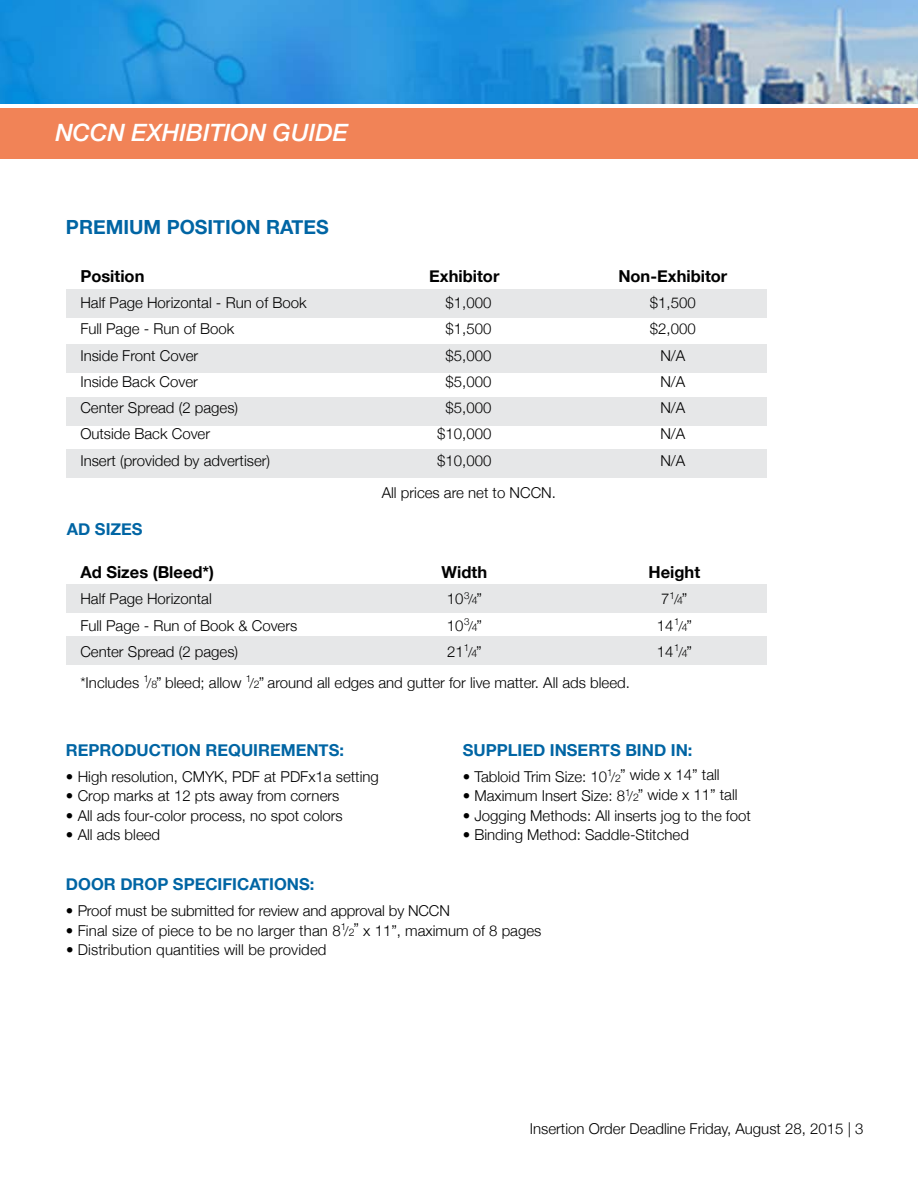
<style>
.page{position:relative;width:918px;height:1188px;background:#fff}
.page>*{position:absolute;margin:0;border:0;box-sizing:border-box;transform-origin:0 0}
.t1{font:italic 500 24px "Helvetica Neue LT Std";color:#fff}
.t2{font:700 19.5px "Helvetica Neue";color:#0065a4}
.t3{font:700 16.5px "Helvetica Neue";color:#0065a4}
.t4{font:700 16.5px "Helvetica Neue";color:#000}
.t5{font:300 15px "Helvetica Neue";color:#000}
.s1{font-size:13.5px}
.s2{font-size:10.5px}
</style>
<div class="page">
<img style="left:0;top:0;width:918px;height:104px">
<div style="left:67px;top:289px;width:700px;height:29px;background:#e6e7e8"></div>
<div style="left:66px;top:344px;width:700px;height:28px;background:#e6e7e8"></div>
<div style="left:66px;top:397px;width:700px;height:28px;background:#e6e7e8"></div>
<div style="left:66px;top:450px;width:700px;height:28px;background:#e6e7e8"></div>
<div style="left:66px;top:584px;width:700px;height:29px;background:#e6e7e8"></div>
<div style="left:66px;top:636px;width:700px;height:29px;background:#e6e7e8"></div>
<div style="left:0;top:108px;width:918px;height:50px;background:#f18357"></div>
<h1 class="t1" style="left:56px;top:118px;width:234px">NCCN EXHIBITION GUIDE</h1>
<h2 class="t2" style="left:66px;top:212px;width:264px">PREMIUM POSITION RATES</h2>
<p class="t4" style="left:80px;top:263px;width:66px">POSITION</p>
<p class="t4" style="left:429px;top:263px;width:137px">EXHIBITOR N</p>
<p class="t4" style="left:631px;top:263px;width:98px">ON-EXHIBITOR</p>
<p class="t5" style="left:80px;top:291px;width:228px">Half Page Horizontal - Run of Book</p>
<p class="t5" style="left:446px;top:291px;width:47px">$1,000</p>
<p class="t5" style="left:650px;top:291px;width:47px">$1,500</p>
<p class="t5" style="left:80px;top:317px;width:155px">Full Page - Run of Book</p>
<p class="t5" style="left:446px;top:317px;width:47px">$1,500</p>
<p class="t5" style="left:650px;top:317px;width:47px">$2,000</p>
<p class="t5" style="left:80px;top:343px;width:119px">Inside Front Cover</p>
<p class="t5" style="left:446px;top:343px;width:47px">$5,000</p>
<p class="t5" style="left:660px;top:343px;width:27px">N/A</p>
<p class="t5" style="left:80px;top:369px;width:119px">Inside Back Cover</p>
<p class="t5" style="left:446px;top:369px;width:47px">$5,000</p>
<p class="t5" style="left:660px;top:369px;width:27px">N/A</p>
<p class="t5" style="left:80px;top:396px;width:159px">Center Spread (2 pages)</p>
<p class="t5" style="left:446px;top:396px;width:47px">$5,000</p>
<p class="t5" style="left:660px;top:396px;width:27px">N/A</p>
<p class="t5" style="left:80px;top:422px;width:131px">Outside Back Cover</p>
<p class="t5" style="left:437px;top:422px;width:56px">$10,000</p>
<p class="t5" style="left:660px;top:422px;width:27px">N/A</p>
<p class="t5" style="left:80px;top:448px;width:191px">Insert (provided by advertiser)</p>
<p class="t5" style="left:437px;top:448px;width:56px">$10,000</p>
<p class="t5" style="left:660px;top:448px;width:27px">N/A</p>
<p class="t5" style="left:382px;top:480px;width:176px">All prices are net to NCCN.</p>
<p class="t3" style="left:67px;top:516px;width:77px">AD SIZES</p>
<p class="t4" style="left:80px;top:559px;width:159px">AD SIZES (BLEED*) W</p>
<p class="t4" style="left:457px;top:559px;width:31px">IDTH</p>
<p class="t4" style="left:649px;top:559px;width:53px">HEIGHT</p>
<p class="t5" style="left:80px;top:587px;width:133px">Half Page Horizontal</p>
<p class="t5" style="left:447px;top:587px;width:37px">10 <sup>3</sup><span class="s1">/</span><span class="s2">4</span>”</p>
<p class="t5" style="left:661px;top:587px;width:28px">7<sup>1</sup><span class="s1">/</span><span class="s2">4</span>”</p>
<p class="t5" style="left:80px;top:613px;width:219px">Full Page - Run of Book &amp; Covers</p>
<p class="t5" style="left:447px;top:613px;width:37px">10 <sup>3</sup><span class="s1">/</span><span class="s2">4</span>”</p>
<p class="t5" style="left:657px;top:613px;width:37px">14 <sup>1</sup><span class="s1">/</span><span class="s2">4</span>”</p>
<p class="t5" style="left:80px;top:639px;width:159px">Center Spread (2 pages)</p>
<p class="t5" style="left:447px;top:639px;width:36px">21<sup>1</sup><span class="s1">/</span><span class="s2">4</span>”</p>
<p class="t5" style="left:657px;top:639px;width:37px">14 <sup>1</sup><span class="s1">/</span><span class="s2">4</span>”</p>
<p class="t5" style="left:80px;top:670px;width:551px">*Includes <sup>1</sup><span class="s1">/</span><span class="s2">8</span>” bleed; allow <sup>1</sup><span class="s1">/</span><span class="s2">2</span>” around all edges and gutter for live matter. All ads bleed.</p>
<p class="t3" style="left:66px;top:737px;width:280px">REPRODUCTION REQUIREMENTS:</p>
<p class="t5" style="left:66px;top:764px;width:314px">• High resolution, CMYK, PDF at PDFx1a setting</p>
<p class="t5" style="left:66px;top:784px;width:275px">• Crop marks at 12 pts away from corners</p>
<p class="t5" style="left:66px;top:803px;width:278px">• All ads four-color process, no spot colors</p>
<p class="t5" style="left:66px;top:823px;width:96px">• All ads bleed</p>
<p class="t3" style="left:66px;top:871px;width:80px">DOOR DROP</p>
<p class="t3" style="left:173px;top:871px;width:12px">SPE</p>
<p class="t3" style="left:205px;top:871px;width:75px">CIFICATIONS</p>
<p class="t3" style="left:310px;top:871px;width:6px">:</p>
<p class="t5" style="left:66px;top:899px;width:385px">• Proof must be submitted for review and approval by NCCN</p>
<p class="t5" style="left:66px;top:918px;width:477px">• Final size of piece to be no larger than 8<sup>1</sup><span class="s1">/</span><span class="s2">2</span>” x 11”, maximum of 8 pages</p>
<p class="t5" style="left:66px;top:938px;width:262px">• Distribution quantities will be provided</p>
<p class="t3" style="left:463px;top:737px;width:231px">SUPPLIED INSERTS BIND IN:</p>
<p class="t5" style="left:463px;top:764px;width:258px">• Tabloid Trim Size: 10<sup>1</sup><span class="s1">/</span><span class="s2">2</span>” wide x 14” tall</p>
<p class="t5" style="left:463px;top:784px;width:276px">• Maximum Insert Size: 8<sup>1</sup><span class="s1">/</span><span class="s2">2</span>” wide x 11” tall</p>
<p class="t5" style="left:463px;top:803px;width:290px">• Jogging Methods: All inserts jog to the foot</p>
<p class="t5" style="left:463px;top:823px;width:228px">• Binding Method: Saddle-Stitched</p>
<p class="t5" style="left:530px;top:1116px;width:335px">Insertion Order Deadline Friday, August 28, 2015 | 3</p>
</div>
